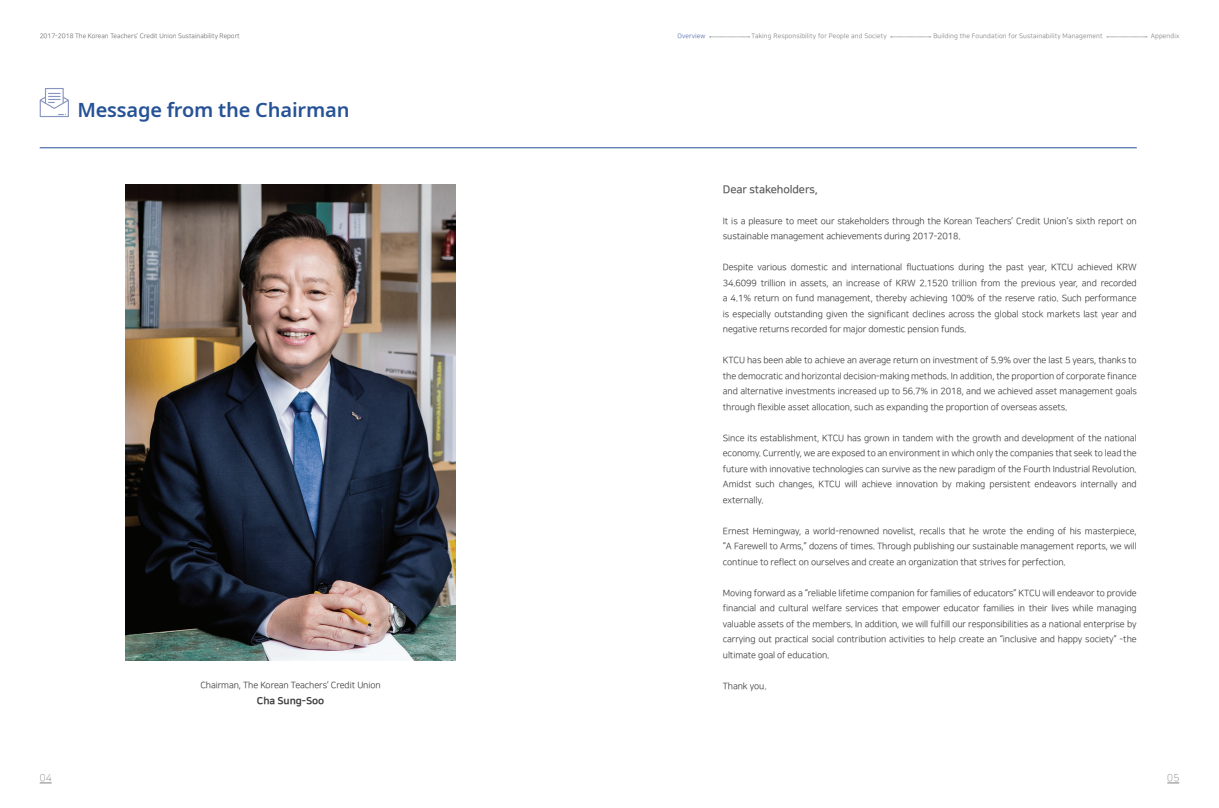
<style>
.page{position:relative;width:1219px;height:808px;background:#fff}
.page>*{position:absolute;margin:0;border:0;box-sizing:border-box;transform-origin:0 0}
.t1{font:600 20px "Noto Sans";letter-spacing:-.01em;color:#265296}
.t2{font:11px "Nanum Square B";letter-spacing:-.01em;color:#57585a}
.t3{font:10px "Nanum Square EB";letter-spacing:-.01em;color:#3e3e3f}
.t4{font:10px "Nanum Square L";color:#808285}
.t5{font:9px/15.5px "Nanum Square R";letter-spacing:-.01em;color:#3e3e3f;text-align:justify}
.t6{font:6.5px "Nanum Square R";letter-spacing:.02em;color:#808285}
.t7{font:6.5px "Nanum Square R";color:#6c6d70}
.t8{font:6.5px "Nanum Square R";letter-spacing:.02em;color:#516aa7}
</style>
<div class="page">
<svg style="left:709px;top:37px;width:41px;height:1px"></svg>
<svg style="left:891px;top:37px;width:40px;height:1px"></svg>
<svg style="left:1107px;top:37px;width:40px;height:1px"></svg>
<svg style="left:40px;top:783px;width:12px;height:1px"></svg>
<svg style="left:1167px;top:783px;width:12px;height:1px"></svg>
<svg style="left:40px;top:88px;width:29px;height:29px"></svg>
<img style="left:125px;top:184px;width:331px;height:477px">
<hr style="left:40px;top:148px;width:1097px;height:1px;background:#265296">
<p class="t7" style="left:40px;top:33px;width:202px">2017-2018 The Korean Teachers’ Credit Union Sustainability Report</p>
<p class="t8" style="left:677px;top:33px;width:29px">Overview</p>
<p class="t6" style="left:752px;top:33px;width:137px">Taking Responsibility for People and Society</p>
<p class="t6" style="left:933px;top:33px;width:171px">Building the Foundation for Sustainability Management</p>
<p class="t6" style="left:1151px;top:33px;width:30px">Appendix</p>
<p class="t1" style="left:77px;top:95px;width:274px">Message from the Chairman</p>
<p class="t2" style="left:723px;top:183px;width:97px">Dear stakeholders,</p>
<p class="t5" style="left:723px;top:213px;width:415px">It is a pleasure to meet our stakeholders through the Korean Teachers’ Credit Union’s sixth report on sustainable management achievements during 2017-2018.</p>
<p class="t5" style="left:723px;top:260px;width:415px">Despite various domestic and international fluctuations during the past year, KTCU achieved KRW 34.6099 trillion in assets, an increase of KRW 2.1520 trillion from the previous year, and recorded a 4.1% return on fund management, thereby achieving 100% of the reserve ratio. Such performance is especially outstanding given the significant declines across the global stock markets last year and negative returns recorded for major domestic pension funds.</p>
<p class="t5" style="left:723px;top:353px;width:415px">KTCU has been able to achieve an average return on investment of 5.9% over the last 5 years, thanks to the democratic and horizontal decision-making methods. In addition, the proportion of corporate finance and alternative investments increased up to 56.7% in 2018, and we achieved asset management goals through flexible asset allocation, such as expanding the proportion of overseas assets.</p>
<p class="t5" style="left:723px;top:430px;width:415px">Since its establishment, KTCU has grown in tandem with the growth and development of the national economy. Currently, we are exposed to an environment in which only the companies that seek to lead the future with innovative technologies can survive as the new paradigm of the Fourth Industrial Revolution.<br>Amidst such changes, KTCU will achieve innovation by making persistent endeavors internally and externally.</p>
<p class="t5" style="left:723px;top:523px;width:415px">Ernest Hemingway, a world-renowned novelist, recalls that he wrote the ending of his masterpiece, “A Farewell to Arms,” dozens of times. Through publishing our sustainable management reports, we will continue to reflect on ourselves and create an organization that strives for perfection.</p>
<p class="t5" style="left:723px;top:585px;width:415px">Moving forward as a “reliable lifetime companion for families of educators” KTCU will endeavor to provide financial and cultural welfare services that empower educator families in their lives while managing valuable assets of the members. In addition, we will fulfill our responsibilities as a national enterprise by carrying out practical social contribution activities to help create an “inclusive and happy society” -the ultimate goal of education.</p>
<p class="t5" style="left:200px;top:677px;width:182px">Chairman, The Korean Teachers’ Credit Union</p>
<p class="t5" style="left:723px;top:678px;width:45px">Thank you.</p>
<p class="t3" style="left:257px;top:695px;width:69px">Cha Sung-Soo</p>
<p class="t4" style="left:40px;top:772px;width:13px">04</p>
<p class="t4" style="left:1167px;top:772px;width:13px">05</p>
</div>
